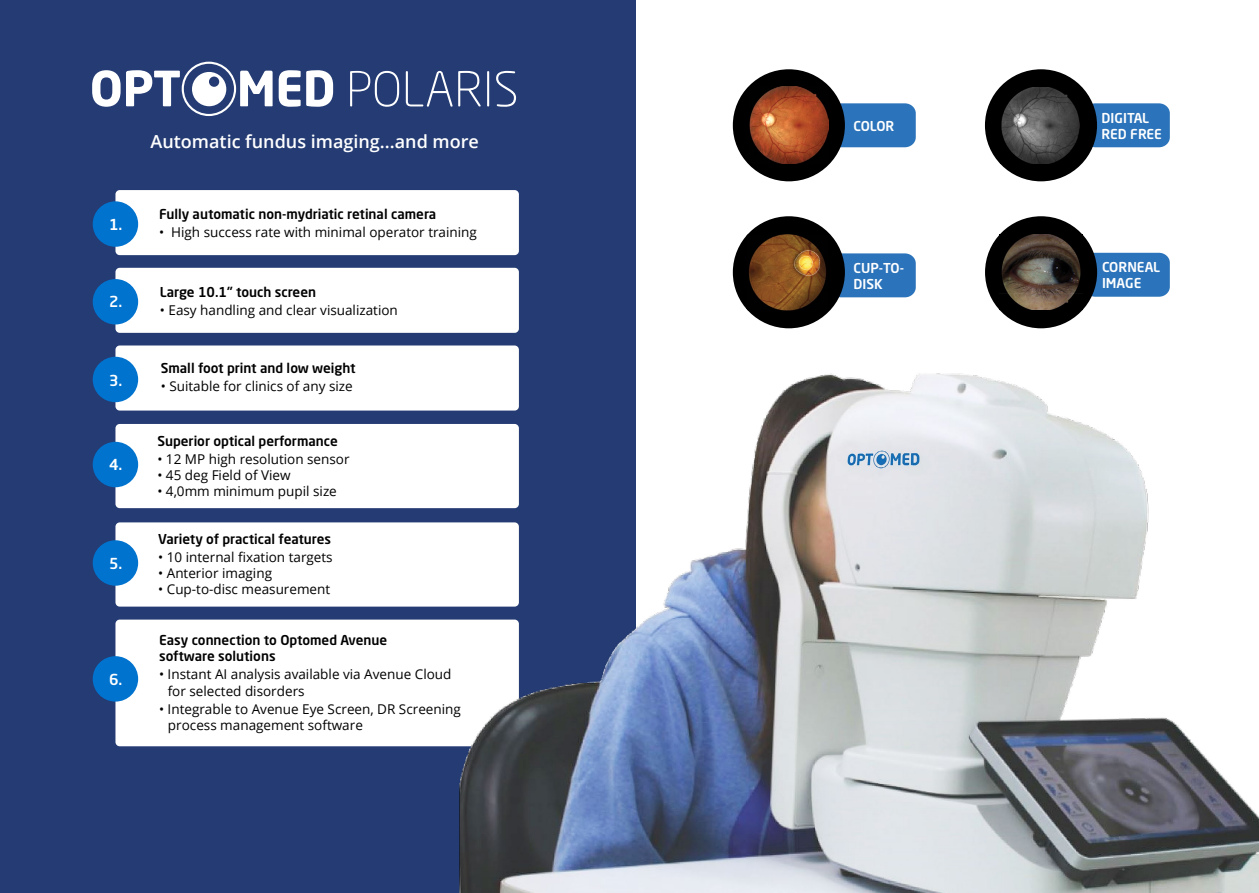
<style>
.page{position:relative;width:1259px;height:893px;background:#fff}
.page>*{position:absolute;margin:0;border:0;box-sizing:border-box;transform-origin:0 0}
.t1{font:600 18px "Open Sans";color:#fff}
.t2{font:500 15px "Neo Sans Std";color:#fff}
.t3{font:13.5px/16.5px "Open Sans";color:#000}
.t4{font:500 13.5px/16.2px "Neo Sans Std";color:#000}
.t5{font:500 13.5px/16.2px "Neo Sans Std";color:#fff}
</style>
<div class="page">
<div style="left:0;top:0;width:636px;height:893px;background:#243b73"></div>
<svg style="left:92px;top:62px;width:241px;height:54px"></svg>
<svg style="left:350px;top:71px;width:49px;height:36px"></svg>
<svg style="left:406px;top:71px;width:75px;height:36px"></svg>
<hr style="left:487px;top:71px;width:2px;height:35px;background:#fff">
<svg style="left:496px;top:71px;width:20px;height:36px"></svg>
<div style="left:115px;top:190px;width:404px;height:65px;background:#fff;border-radius:4px"></div>
<div style="left:93px;top:201px;width:45px;height:46px;background:#0073cf;border-radius:50%"></div>
<div style="left:115px;top:268px;width:404px;height:65px;background:#fff;border-radius:4px"></div>
<div style="left:93px;top:279px;width:45px;height:45px;background:#0073cf;border-radius:50%"></div>
<div style="left:115px;top:345px;width:404px;height:66px;background:#fff;border-radius:4px"></div>
<div style="left:93px;top:357px;width:45px;height:45px;background:#0073cf;border-radius:50%"></div>
<div style="left:115px;top:424px;width:404px;height:84px;background:#fff;border-radius:4px"></div>
<div style="left:93px;top:442px;width:45px;height:45px;background:#0073cf;border-radius:50%"></div>
<div style="left:115px;top:522px;width:404px;height:85px;background:#fff;border-radius:4px"></div>
<div style="left:93px;top:540px;width:45px;height:46px;background:#0073cf;border-radius:50%"></div>
<div style="left:115px;top:620px;width:404px;height:126px;background:#fff;border-radius:4px"></div>
<div style="left:93px;top:656px;width:45px;height:46px;background:#0073cf;border-radius:50%"></div>
<img style="left:425px;top:360px;width:834px;height:533px">
<div style="left:1084px;top:103px;width:85px;height:44px;background:#2b73ba;border-radius:10px"></div>
<div style="left:1084px;top:253px;width:85px;height:44px;background:#2b73ba;border-radius:10px"></div>
<div style="left:830px;top:253px;width:85px;height:44px;background:#2b73ba;border-radius:10px"></div>
<div style="left:985px;top:216px;width:112px;height:112px;background:#000;border-radius:50%"></div>
<img style="left:1001px;top:235px;width:80px;height:75px">
<div style="left:733px;top:216px;width:112px;height:112px;background:#000;border-radius:50%"></div>
<img style="left:746px;top:234px;width:80px;height:77px">
<div style="left:830px;top:103px;width:85px;height:44px;background:#2b73ba;border-radius:10px"></div>
<div style="left:733px;top:69px;width:112px;height:112px;background:#000;border-radius:50%"></div>
<img style="left:749px;top:87px;width:79px;height:77px">
<div style="left:985px;top:69px;width:112px;height:112px;background:#000;border-radius:50%"></div>
<img style="left:1001px;top:87px;width:78px;height:76px">
<p class="t2" style="left:109px;top:215px;width:15px">1.</p>
<p class="t2" style="left:109px;top:292px;width:15px">2.</p>
<p class="t2" style="left:109px;top:371px;width:15px">3.</p>
<p class="t2" style="left:109px;top:455px;width:15px">4.</p>
<p class="t2" style="left:109px;top:554px;width:15px">5.</p>
<p class="t2" style="left:109px;top:670px;width:15px">6.</p>
<h1 class="t1" style="left:151px;top:129px;width:330px">Automatic fundus imaging...and more</h1>
<p class="t4" style="left:159px;top:206px;width:279px">Fully automatic non-mydriatic retinal camera</p>
<p class="t3" style="left:159px;top:224px;width:319px">• High success rate with minimal operator training</p>
<p class="t4" style="left:160px;top:284px;width:158px">Large 10.1” touch screen</p>
<p class="t3" style="left:160px;top:302px;width:239px">• Easy handling and clear visualization</p>
<p class="t4" style="left:161px;top:360px;width:196px">Small foot print and low weight</p>
<p class="t3" style="left:161px;top:378px;width:193px">• Suitable for clinics of any size</p>
<p class="t4" style="left:157px;top:432px;width:182px">Superior optical performance</p>
<p class="t3" style="left:157px;top:450px;width:194px">• 12 MP high resolution sensor</p>
<p class="t3" style="left:157px;top:466px;width:135px">• 45 deg Field of View</p>
<p class="t3" style="left:157px;top:482px;width:181px">• 4,0mm minimum pupil size</p>
<p class="t4" style="left:158px;top:531px;width:174px">Variety of practical features</p>
<p class="t3" style="left:158px;top:548px;width:176px">• 10 internal fixation targets</p>
<p class="t3" style="left:158px;top:565px;width:115px">• Anterior imaging</p>
<p class="t3" style="left:158px;top:581px;width:173px">• Cup-to-disc measurement</p>
<p class="t4" style="left:159px;top:631px;width:230px">Easy connection to Optomed Avenue software solutions</p>
<p class="t3" style="left:168px;top:665px;width:285px;text-indent:-9px">• Instant AI analysis available via Avenue Cloud for selected disorders</p>
<p class="t3" style="left:168px;top:700px;width:294px;text-indent:-9px">• Integrable to Avenue Eye Screen, DR Screening process management software</p>
<p class="t5" style="left:853px;top:118px;width:42px">COLOR</p>
<p class="t5" style="left:853px;top:260px;width:52px">CUP-TO-<br>DISK</p>
<p class="t5" style="left:1101px;top:109px;width:62px">DIGITAL<br>RED FREE</p>
<p class="t5" style="left:1102px;top:259px;width:60px">CORNEAL<br>IMAGE</p>
</div>
